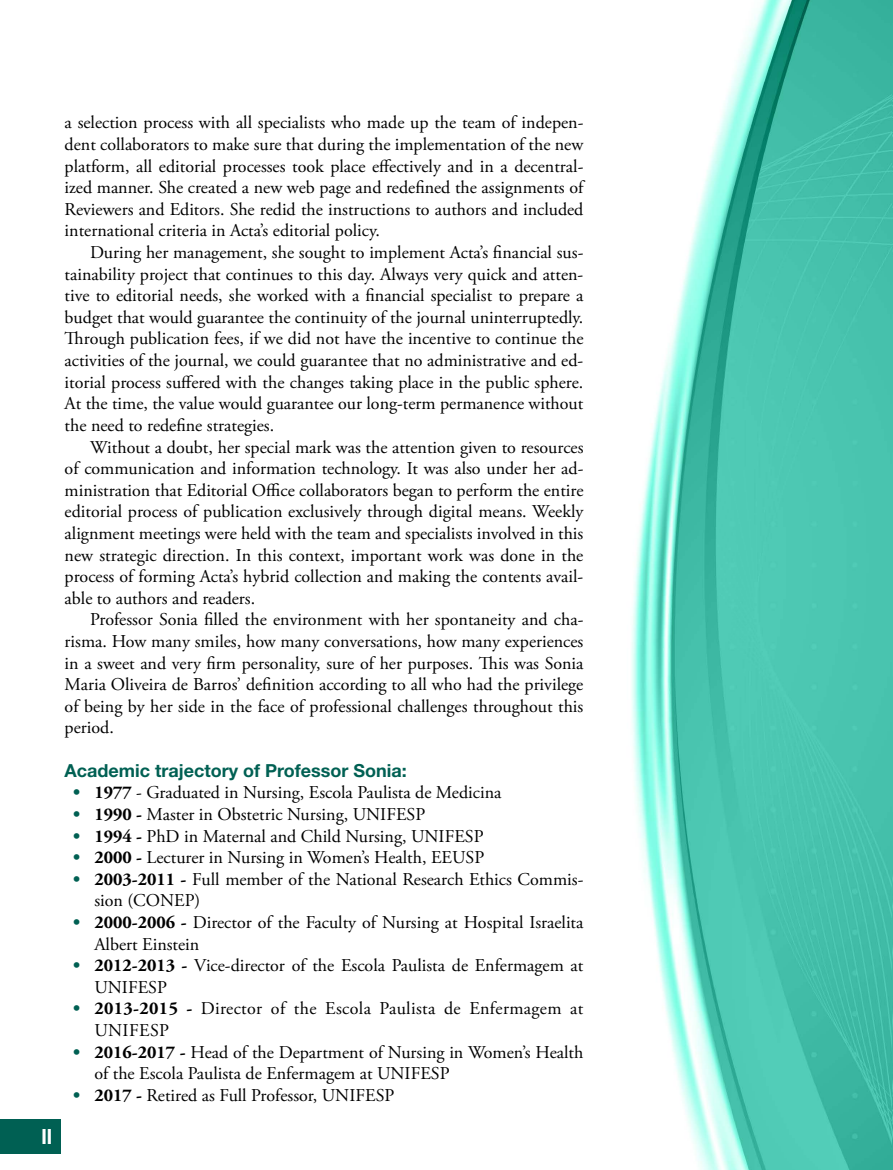
<style>
.page{position:relative;width:893px;height:1170px;background:#fff}
.page>*{position:absolute;margin:0;border:0;box-sizing:border-box;transform-origin:0 0}
.t1{font:700 condensed 21px "Helvetica Neue LT Std";color:#fff}
.t2{font:18px/21.6px "Adobe Garamond Pro";color:#000;text-align:justify}
.t3{font:18px/21.6px "Adobe Garamond Pro";letter-spacing:.02em;color:#000}
.t4{font:700 18px "Helvetica Neue LT Std";color:#006053}
.s1{font-weight:700;color:#006053}
.s2{font-weight:700}
</style>
<div class="page">
<div style="left:0;top:1118px;width:61px;height:35px;background:#006053"></div>
<img style="left:631px;top:0;width:262px;height:1169px">
<p class="t1" style="left:42px;top:1123px;width:12px">II</p>
<p class="t2" style="left:65px;top:112px;width:520px">a selection process with all specialists who made up the team of indepen&shy;dent collaborators to make sure that during the implementation of the new platform, all editorial processes took place effectively and in a decentral&shy;ized manner. She created a new web page and redefined the assignments of Reviewers and Editors. She redid the instructions to authors and included international criteria in Acta’s editorial policy.</p>
<p class="t2" style="left:65px;top:242px;width:520px;text-indent:26px">During her management, she sought to implement Acta’s financial sus&shy;tainability project that continues to this day. Always very quick and atten&shy;tive to editorial needs, she worked with a financial specialist to prepare a budget that would guarantee the continuity of the journal uninterruptedly.<br>Through publication fees, if we did not have the incentive to continue the activities of the journal, we could guarantee that no administrative and ed&shy;itorial process suffered with the changes taking place in the public sphere.<br>At the time, the value would guarantee our long-term permanence without the need to redefine strategies.</p>
<p class="t2" style="left:65px;top:436px;width:520px;text-indent:26px">Without a doubt, her special mark was the attention given to resources of communication and information technology. It was also under her ad&shy;ministration that Editorial Office collaborators began to perform the entire editorial process of publication exclusively through digital means. Weekly alignment meetings were held with the team and specialists involved in this new strategic direction. In this context, important work was done in the process of forming Acta’s hybrid collection and making the contents avail&shy;able to authors and readers.</p>
<p class="t2" style="left:65px;top:609px;width:520px;text-indent:26px">Professor Sonia filled the environment with her spontaneity and cha&shy;risma. How many smiles, how many conversations, how many experiences in a sweet and very firm personality, sure of her purposes. This was Sonia Maria Oliveira de Barros’ definition according to all who had the privilege of being by her side in the face of professional challenges throughout this period.</p>
<p class="t4" style="left:65px;top:759px;width:344px">Academic trajectory of Professor Sonia:</p>
<p class="t2" style="left:73px;top:782px;width:430px"><span class="s1">•</span> <span class="s2">1977</span> - Graduated in Nursing, Escola Paulista de Medicina</p>
<p class="t2" style="left:73px;top:804px;width:354px"><span class="s1">•</span> <span class="s2">1990 -</span> Master in Obstetric Nursing, UNIFESP</p>
<p class="t2" style="left:73px;top:825px;width:412px"><span class="s1">•</span> <span class="s2">1994 -</span> PhD in Maternal and Child Nursing, UNIFESP</p>
<p class="t2" style="left:73px;top:847px;width:413px"><span class="s1">•</span> <span class="s2">2000 -</span> Lecturer in Nursing in Women’s Health, EEUSP</p>
<p class="t2" style="left:94px;top:868px;width:491px;text-indent:-21px"><span class="s1">•</span> <span class="s2">2003-2011 -</span> Full member of the National Research Ethics Commis&shy;sion (CONEP)</p>
<p class="t2" style="left:94px;top:912px;width:490px;text-indent:-21px"><span class="s1">•</span> <span class="s2">2000-2006 -</span> Director of the Faculty of Nursing at Hospital Israelita<br>Albert Einstein</p>
<p class="t2" style="left:94px;top:955px;width:490px;text-indent:-21px"><span class="s1">•</span> <span class="s2">2012-2013 -</span> Vice-director of the Escola Paulista de Enfermagem at<br>UNIFESP</p>
<p class="t3" style="left:94px;top:998px;width:490px;text-indent:-21px"><span class="s1">•</span> <span class="s2">2013-2015 -</span> Director of the Escola Paulista de Enfermagem at<br>UNIFESP</p>
<p class="t2" style="left:94px;top:1041px;width:490px;text-indent:-21px"><span class="s1">•</span> <span class="s2">2016-2017 -</span> Head of the Department of Nursing in Women’s Health of the Escola Paulista de Enfermagem at UNIFESP</p>
<p class="t2" style="left:73px;top:1084px;width:323px"><span class="s1">•</span> <span class="s2">2017 -</span> Retired as Full Professor, UNIFESP</p>
</div>
